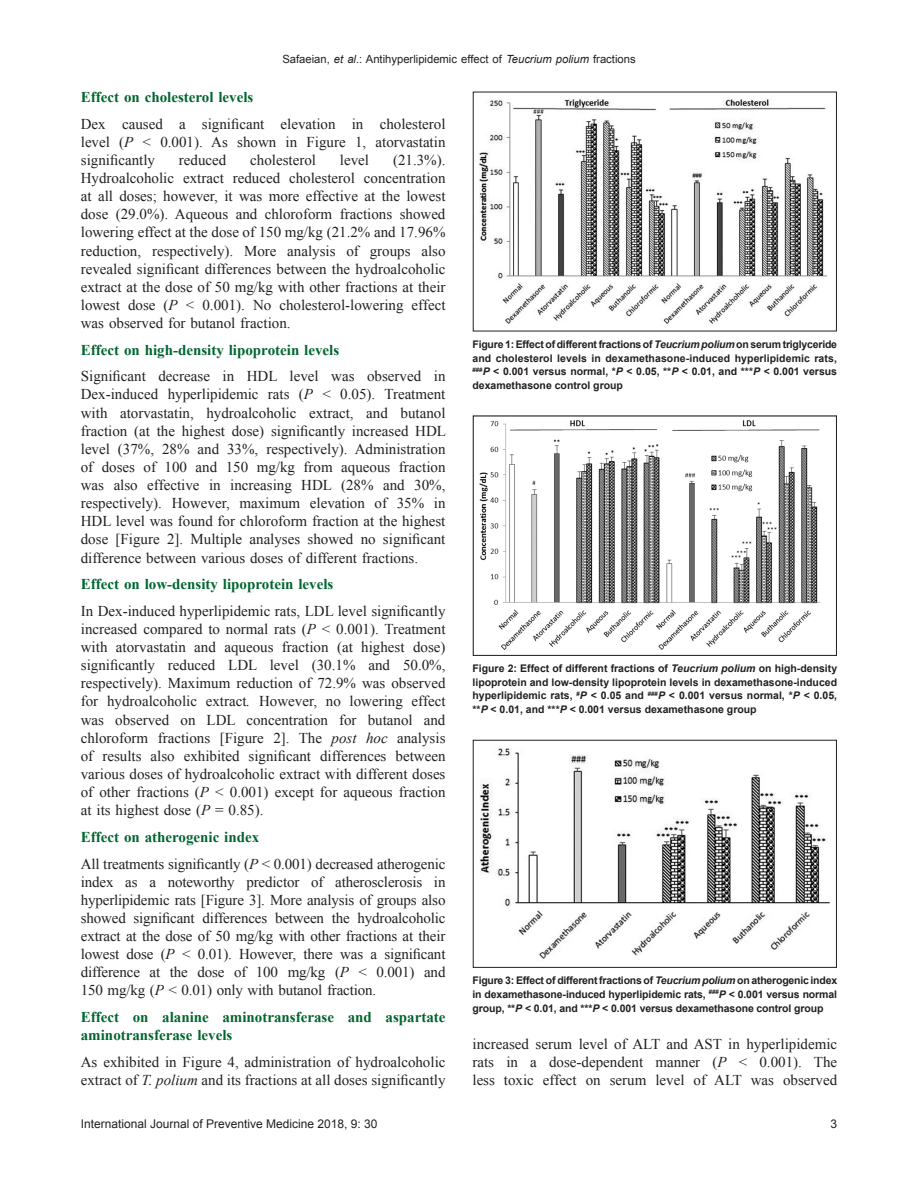
<style>
.page{position:relative;width:918px;height:1188px;background:#fff}
.page>*{position:absolute;margin:0;border:0;box-sizing:border-box;transform-origin:0 0}
.TX{font:15px/18.1px "Times New Roman";color:#231f20;text-align:justify}
.t1{font:700 15px/18.1px "Times New Roman";color:#00652e}
.t2{font:12px "Arial";color:#231f20}
.t3{font:11.25px "Arial";color:#231f20}
.FGC{font:700 10.5px/13.6px "Arial";color:#231f20;text-align:justify}
.s1{font-style:italic}
</style>
<div class="page">
<img style="left:479px;top:99px;width:348px;height:225px">
<img style="left:479px;top:420px;width:342px;height:230px">
<div style="left:473px;top:416px;width:364px;height:240px;border:1px solid #231f20"></div>
<img style="left:480px;top:748px;width:351px;height:213px">
<div style="left:473px;top:740px;width:364px;height:228px;border:1px solid #231f20"></div>
<p class="t3" style="left:282px;top:51px;width:355px">Safaeian, <span class="s1">et al</span>.: Antihyperlipidemic effect of <span class="s1">Teucrium polium</span> fractions</p>
<h2 class="t1" style="left:81px;top:88px;width:174px">Effect on cholesterol levels</h2>
<p class="TX" style="left:81px;top:114px;width:366px">Dex caused a significant elevation in cholesterol level (<span class="s1">P</span> &lt; 0.001). As shown in Figure 1, atorvastatin significantly</p>
<p class="TX" style="left:81px;top:151px;width:366px;text-indent:312px">(21.3%).<br>Hydroalcoholic extract reduced cholesterol concentration at all doses; however, it was more effective at the lowest dose (29.0%). Aqueous and chloroform fractions showed lowering effect at the dose of 150 mg/kg (21.2% and 17.96% reduction, respectively). More analysis of groups also revealed significant differences between the hydroalcoholic extract at the dose of 50 mg/kg with other fractions at their lowest dose (<span class="s1">P</span> &lt; 0.001). No cholesterol‑lowering effect was observed for butanol fraction.</p>
<h2 class="t1" style="left:81px;top:340px;width:260px">Effect on high‑density lipoprotein levels</h2>
<p class="TX" style="left:81px;top:367px;width:367px">Significant decrease in HDL level was observed in Dex‑induced hyperlipidemic rats (<span class="s1">P</span> &lt; 0.05). Treatment with atorvastatin, hydroalcoholic extract, and butanol fraction (at the highest dose) significantly increased HDL level (37%, 28% and 33%, respectively). Administration of doses of 100 and 150 mg/kg from aqueous fraction was also effective in increasing HDL (28% and 30%, respectively). However, maximum elevation of 35% in HDL level was found for chloroform fraction at the highest dose [Figure 2]. Multiple analyses showed no significant difference between various doses of different fractions.</p>
<h2 class="t1" style="left:81px;top:575px;width:254px">Effect on low‑density lipoprotein levels</h2>
<p class="TX" style="left:81px;top:602px;width:366px">In Dex‑induced hyperlipidemic rats, LDL level significantly increased compared to normal rats (<span class="s1">P</span> &lt; 0.001). Treatment with atorvastatin and aqueous fraction (at highest dose) significantly reduced LDL level (30.1% and 50.0%, respectively). Maximum reduction of 72.9% was observed for hydroalcoholic extract<span class="s1">.</span> However, no lowering effect was observed on LDL concentration for butanol and chloroform fractions [Figure 2]. The <span class="s1">post hoc</span> analysis of results also exhibited significant differences between various doses of hydroalcoholic extract with different doses of other fractions (<span class="s1">P</span> &lt; 0.001) except for aqueous fraction at its highest dose (<span class="s1">P</span> = 0.85).</p>
<h2 class="t1" style="left:81px;top:827px;width:180px">Effect on atherogenic index</h2>
<p class="TX" style="left:81px;top:854px;width:366px">All treatments significantly (<span class="s1">P</span> &lt; 0.001) decreased atherogenic index as a noteworthy predictor of atherosclerosis in hyperlipidemic rats [Figure 3]. More analysis of groups also showed significant differences between the hydroalcoholic extract at the dose of 50 mg/kg with other fractions at their lowest dose (<span class="s1">P</span> &lt; 0.01). However, there was a significant difference at the dose of 100 mg/kg (<span class="s1">P</span> &lt; 0.001) and 150 mg/kg (<span class="s1">P</span> &lt; 0.01) only with butanol fraction.</p>
<h2 class="t1" style="left:81px;top:1008px;width:366px">Effect on alanine aminotransferase and aspartate aminotransferase levels</h2>
<p class="TX" style="left:81px;top:1052px;width:366px">As exhibited in Figure 4, administration of hydroalcoholic extract of <span class="s1">T. polium</span> and its fractions at all doses significantly</p>
<p class="TX" style="left:179px;top:151px;width:49px">reduced</p>
<p class="TX" style="left:250px;top:151px;width:67px">cholesterol</p>
<p class="TX" style="left:340px;top:151px;width:31px">level</p>
<p class="FGC" style="left:472px;top:337px;width:366px">Figure 1: Effect of different fractions of <span class="s1">Teucrium polium</span> on serum triglyceride and cholesterol levels in dexamethasone‑induced hyperlipidemic rats, <sup>###</sup><span class="s1">P</span> &lt; 0.001 versus normal, *<span class="s1">P</span> &lt; 0.05, **<span class="s1">P</span> &lt; 0.01, and ***<span class="s1">P</span> &lt; 0.001 versus dexamethasone control group</p>
<p class="FGC" style="left:472px;top:662px;width:366px">Figure 2: Effect of different fractions of <span class="s1">Teucrium polium</span> on high‑density lipoprotein and low‑density lipoprotein levels in dexamethasone‑induced hyperlipidemic rats, <sup>#</sup><span class="s1">P</span> &lt; 0.05 and <sup>###</sup><span class="s1">P</span> &lt; 0.001 versus normal, *<span class="s1">P</span> &lt; 0.05, **<span class="s1">P</span> &lt; 0.01, and ***<span class="s1">P</span> &lt; 0.001 versus dexamethasone group</p>
<p class="FGC" style="left:472px;top:974px;width:366px">Figure 3: Effect of different fractions of <span class="s1">Teucrium polium</span> on atherogenic index in dexamethasone‑induced hyperlipidemic rats, <sup>###</sup><span class="s1">P</span> &lt; 0.001 versus normal group, **<span class="s1">P</span> &lt; 0.01, and ***<span class="s1">P</span> &lt; 0.001 versus dexamethasone control group</p>
<p class="TX" style="left:472px;top:1035px;width:366px">increased serum level of ALT and AST in hyperlipidemic rats in a dose‑dependent manner (<span class="s1">P</span> &lt; 0.001). The less toxic effect on serum level of ALT was observed</p>
<p class="t2" style="left:81px;top:1116px;width:298px">International Journal of Preventive Medicine 2018, 9: 30</p>
<p class="t2" style="left:830px;top:1116px;width:8px">3</p>
</div>
